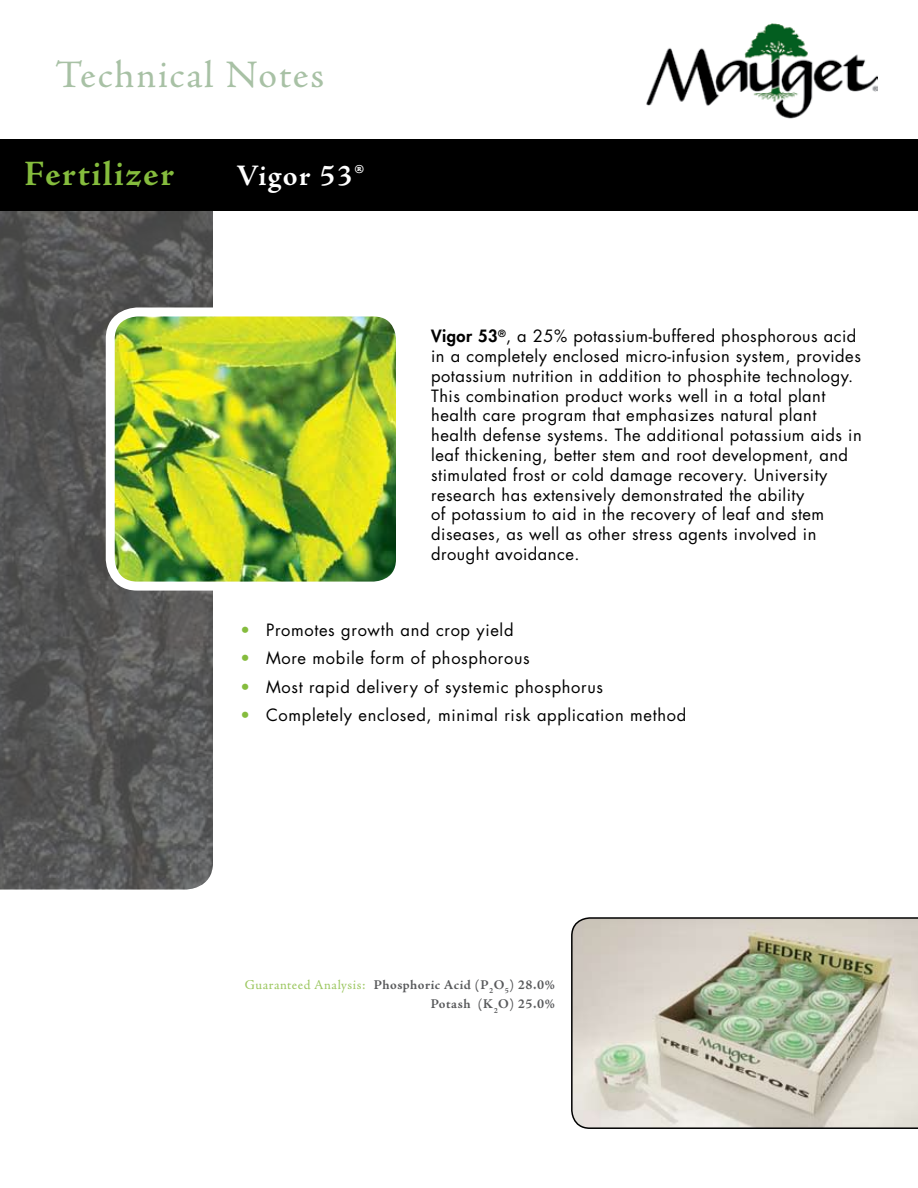
<style>
.page{position:relative;width:918px;height:1188px;background:#fff}
.page>*{position:absolute;margin:0;border:0;box-sizing:border-box;transform-origin:0 0}
.t1{font:39px "Adobe Jenson Pro";letter-spacing:.045em;color:#a8c1a5}
.t2{font:700 36px "Adobe Jenson Pro";letter-spacing:.05em;color:#85bc3d}
.t3{font:700 30px "Adobe Jenson Pro";letter-spacing:.045em;color:#fff}
.t4{font:16.5px/19.8px "Futura Std";letter-spacing:.03em;color:#000}
.t5{font:700 13.5px/19.5px "Adobe Jenson Pro";letter-spacing:.035em;color:#58595b;text-align:right}
.s1{font-weight:800}
.s2{font-weight:800;color:#85bc3d}
.s3{font-weight:400;color:#9cc760}
</style>
<div class="page">
<svg style="left:0;top:210px;width:213px;height:680px;background:#575757"></svg>
<img style="left:110px;top:312px;width:285px;height:274px">
<div style="left:106px;top:308px;width:299px;height:283px;border:9px solid #fff;border-radius:27px"></div>
<div style="left:0;top:139px;width:918px;height:71px;background:#000"></div>
<img style="left:646px;top:23px;width:232px;height:96px">
<svg style="left:571px;top:917px;width:347px;height:212px;background:#c3c3b3"></svg>
<h1 class="t1" style="left:56px;top:52px;width:270px">Technical Notes</h1>
<h2 class="t2" style="left:24px;top:153px;width:151px">Fertilizer</h2>
<h3 class="t3" style="left:236px;top:159px;width:129px">Vigor 53®</h3>
<p class="t4" style="left:431px;top:326px;width:432px"><span class="s1">Vigor 53</span><sup>®</sup>, a 25% potassium-buffered phosphorous acid in a completely enclosed micro-infusion system, provides potassium nutrition in addition to phosphite technology.<br>This combination product works well in a total plant health care program that emphasizes natural plant health defense systems. The additional potassium aids in leaf thickening, better stem and root development, and stimulated frost or cold damage recovery. University research has extensively demonstrated the ability<br>of potassium to aid in the recovery of leaf and stem diseases, as well as other stress agents involved in drought avoidance.</p>
<p class="t4" style="left:241px;top:620px;width:274px"><span class="s2">•</span> Promotes growth and crop yield</p>
<p class="t4" style="left:241px;top:648px;width:291px"><span class="s2">•</span> More mobile form of phosphorous</p>
<p class="t4" style="left:241px;top:677px;width:364px"><span class="s2">•</span> Most rapid delivery of systemic phosphorus</p>
<p class="t4" style="left:241px;top:705px;width:447px"><span class="s2">•</span> Completely enclosed, minimal risk application method</p>
<p class="t5" style="left:245px;top:975px;width:311px"><span class="s3">Guaranteed Analysis:</span> Phosphoric Acid (P<sub>2</sub>O<sub>5</sub>) 28.0%<br>Potash (K<sub>2</sub>O) 25.0%</p>
</div>
